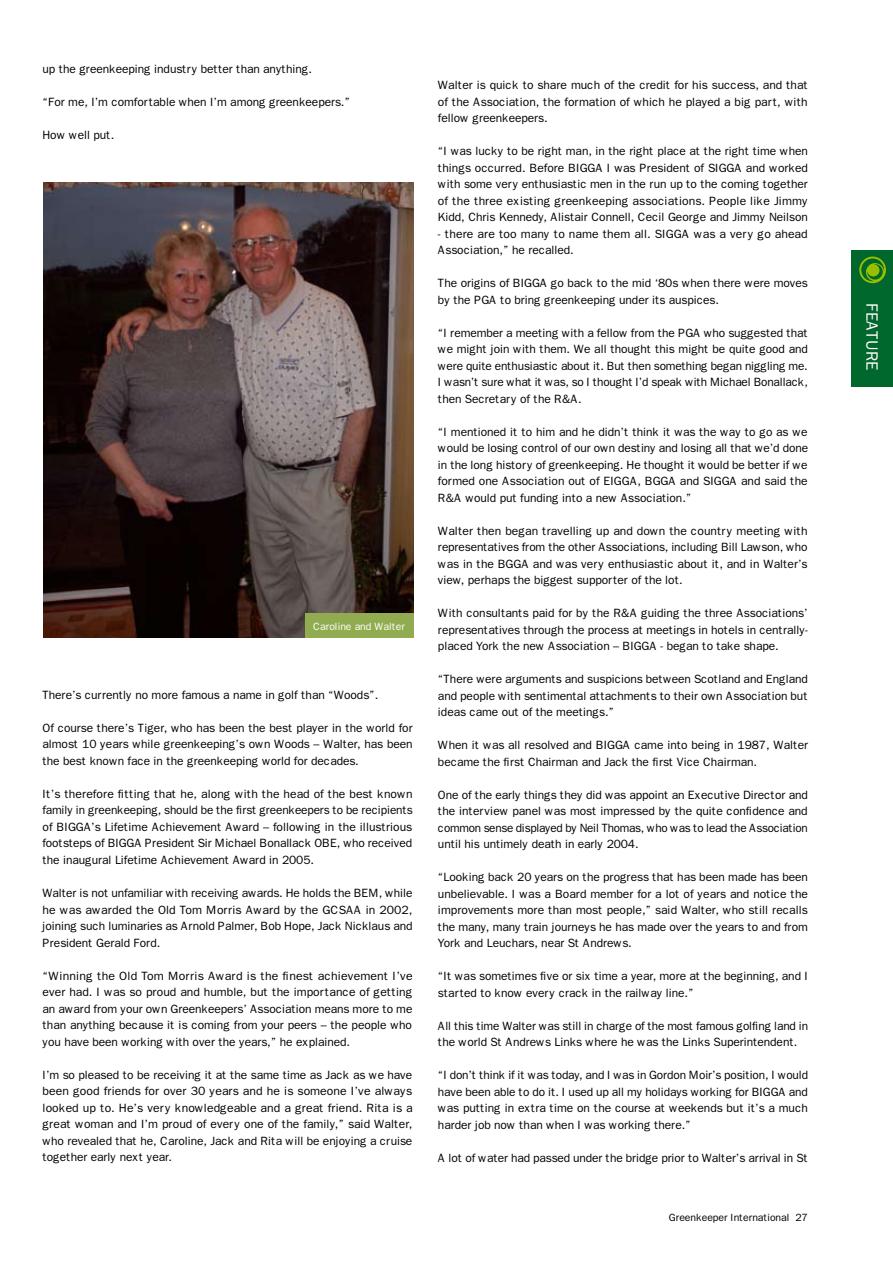
<style>
.page{position:relative;width:893px;height:1263px;background:#fff}
.page>*{position:absolute;margin:0;border:0;box-sizing:border-box;transform-origin:0 0}
.t1{font:16.5px "Franklin Gothic";letter-spacing:-.005em;color:#fff}
.t2{font:12px/16.5px "Franklin Gothic";letter-spacing:-.01em;color:#000;text-align:justify}
.t3{font:10.5px "Franklin Gothic";letter-spacing:-.01em;color:#000}
.t4{font:10.5px "Franklin Gothic";letter-spacing:-.005em;color:#fff}
</style>
<div class="page">
<div style="left:852px;top:251px;width:41px;height:136px;background:#00672d"></div>
<svg style="left:859px;top:257px;width:27px;height:26px"></svg>
<svg style="left:861px;top:258px;width:23px;height:23px"></svg>
<img style="left:44px;top:182px;width:370px;height:456px">
<div style="left:305px;top:613px;width:109px;height:25px;background:#91ac50"></div>
<p class="t2" style="left:43px;top:61px;width:271px">up the greenkeeping industry better than anything.</p>
<p class="t2" style="left:43px;top:94px;width:309px">“For me, I’m comfortable when I’m among greenkeepers.”</p>
<p class="t2" style="left:43px;top:127px;width:73px">How well put.</p>
<p class="t4" style="left:313px;top:620px;width:93px">Caroline and Walter</p>
<p class="t2" style="left:43px;top:687px;width:337px">There’s currently no more famous a name in golf than “Woods”.</p>
<p class="t2" style="left:43px;top:720px;width:372px">Of course there’s Tiger, who has been the best player in the world for almost 10 years while greenkeeping’s own Woods – Walter, has been the best known face in the greenkeeping world for decades.</p>
<p class="t2" style="left:43px;top:786px;width:372px">It’s therefore fitting that he, along with the head of the best known family in greenkeeping, should be the first greenkeepers to be recipients of BIGGA’s Lifetime Achievement Award – following in the illustrious footsteps of BIGGA President Sir Michael Bonallack OBE, who received the inaugural Lifetime Achievement Award in 2005.</p>
<p class="t2" style="left:43px;top:885px;width:372px">Walter is not unfamiliar with receiving awards. He holds the BEM, while he was awarded the Old Tom Morris Award by the GCSAA in 2002, joining such luminaries as Arnold Palmer, Bob Hope, Jack Nicklaus and President Gerald Ford.</p>
<p class="t2" style="left:43px;top:967px;width:372px">“Winning the Old Tom Morris Award is the finest achievement I’ve ever had. I was so proud and humble, but the importance of getting an award from your own Greenkeepers’ Association means more to me than anything because it is coming from your peers – the people who you have been working with over the years,” he explained.</p>
<p class="t2" style="left:43px;top:1066px;width:372px">I’m so pleased to be receiving it at the same time as Jack as we have been good friends for over 30 years and he is someone I’ve always looked up to. He’s very knowledgeable and a great friend. Rita is a great woman and I’m proud of every one of the family,” said Walter, who revealed that he, Caroline, Jack and Rita will be enjoying a cruise together early next year.</p>
<p class="t2" style="left:438px;top:77px;width:372px">Walter is quick to share much of the credit for his success, and that of the Association, the formation of which he played a big part, with fellow greenkeepers.</p>
<p class="t2" style="left:438px;top:143px;width:372px">“I was lucky to be right man, in the right place at the right time when things occurred. Before BIGGA I was President of SIGGA and worked with some very enthusiastic men in the run up to the coming together of the three existing greenkeeping associations. People like Jimmy Kidd, Chris Kennedy, Alistair Connell, Cecil George and Jimmy Neilson</p>
<p class="t2" style="left:438px;top:226px;width:371px">- there are too many to name them all. SIGGA was a very go ahead<br>Association,” he recalled.</p>
<p class="t2" style="left:438px;top:275px;width:371px">The origins of BIGGA go back to the mid ‘80s when there were moves by the PGA to bring greenkeeping under its auspices.</p>
<p class="t2" style="left:438px;top:325px;width:372px">“I remember a meeting with a fellow from the PGA who suggested that we might join with them. We all thought this might be quite good and were quite enthusiastic about it. But then something began niggling me.<br>I wasn’t sure what it was, so I thought I’d speak with Michael Bonallack, then Secretary of the R&amp;A.</p>
<p class="t2" style="left:438px;top:424px;width:372px">“I mentioned it to him and he didn’t think it was the way to go as we would be losing control of our own destiny and losing all that we’d done in the long history of greenkeeping. He thought it would be better if we formed one Association out of EIGGA, BGGA and SIGGA and said the R&amp;A would put funding into a new Association.”</p>
<p class="t2" style="left:438px;top:523px;width:371px">Walter then began travelling up and down the country meeting with representatives from the other Associations, including Bill Lawson, who was in the BGGA and was very enthusiastic about it, and in Walter’s view, perhaps the biggest supporter of the lot.</p>
<p class="t2" style="left:438px;top:605px;width:371px">With consultants paid for by the R&amp;A guiding the three Associations’ representatives through the process at meetings in hotels in centrally&shy;placed York the new Association – BIGGA - began to take shape.</p>
<p class="t2" style="left:438px;top:671px;width:371px">“There were arguments and suspicions between Scotland and England and people with sentimental attachments to their own Association but ideas came out of the meetings.”</p>
<p class="t2" style="left:438px;top:737px;width:372px">When it was all resolved and BIGGA came into being in 1987, Walter became the first Chairman and Jack the first Vice Chairman.</p>
<p class="t2" style="left:438px;top:787px;width:371px">One of the early things they did was appoint an Executive Director and the interview panel was most impressed by the quite confidence and common sense displayed by Neil Thomas, who was to lead the Association until his untimely death in early 2004.</p>
<p class="t2" style="left:438px;top:869px;width:372px">“Looking back 20 years on the progress that has been made has been unbelievable. I was a Board member for a lot of years and notice the improvements more than most people,” said Walter, who still recalls the many, many train journeys he has made over the years to and from York and Leuchars, near St Andrews.</p>
<p class="t2" style="left:438px;top:968px;width:371px">“It was sometimes five or six time a year, more at the beginning, and I started to know every crack in the railway line.”</p>
<p class="t2" style="left:438px;top:1018px;width:372px">All this time Walter was still in charge of the most famous golfing land in the world St Andrews Links where he was the Links Superintendent.</p>
<p class="t2" style="left:438px;top:1067px;width:372px">“I don’t think if it was today, and I was in Gordon Moir’s position, I would have been able to do it. I used up all my holidays working for BIGGA and was putting in extra time on the course at weekends but it’s a much harder job now than when I was working there.”</p>
<p class="t2" style="left:438px;top:1150px;width:371px">A lot of water had passed under the bridge prior to Walter’s arrival in St</p>
<p class="t3" style="left:669px;top:1212px;width:140px">Greenkeeper International 27</p>
<h1 class="t1" style="left:881px;top:303px;width:69px;rotate:90deg">FEATURE</h1>
</div>
